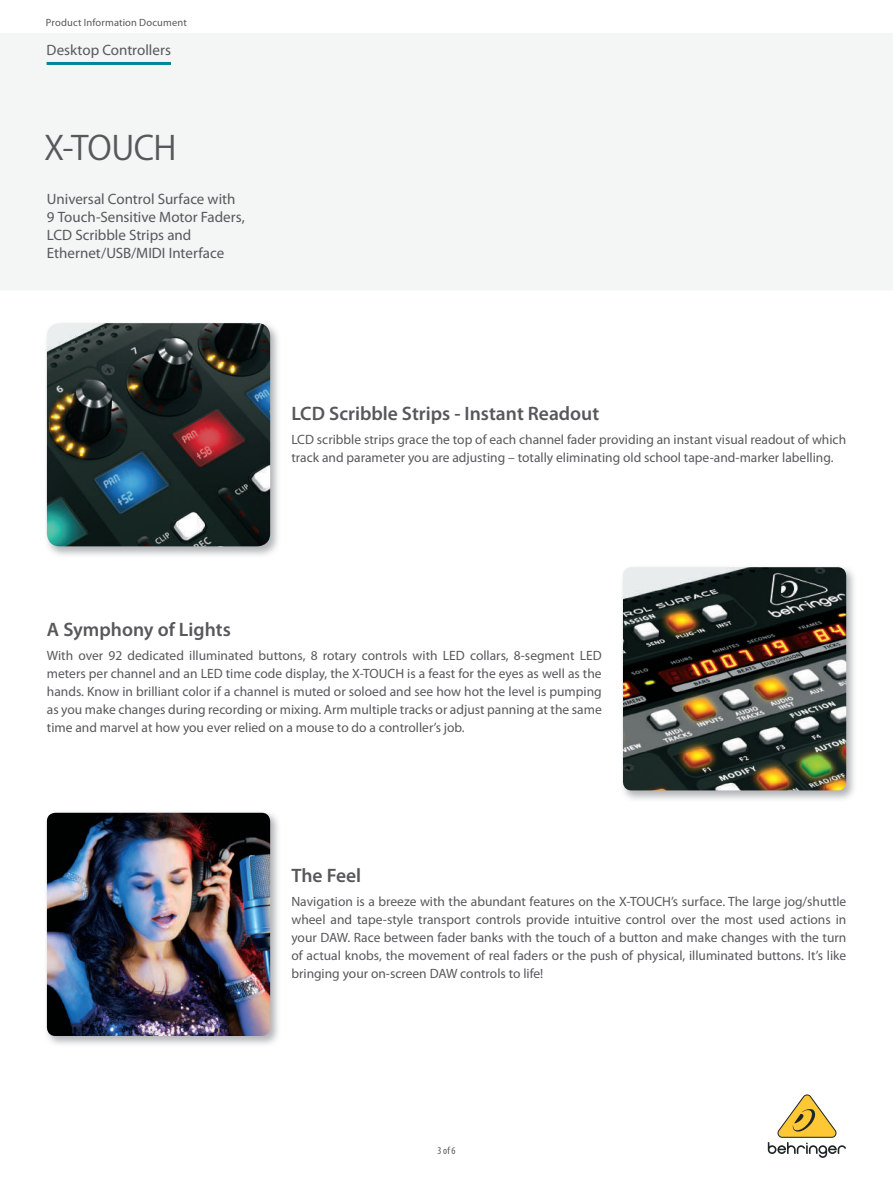
<style>
.page{position:relative;width:893px;height:1188px;background:#fff}
.page>*{position:absolute;margin:0;border:0;box-sizing:border-box;transform-origin:0 0}
.t1{font:33px "Koz Go Pro Regular 90 pv RKSJ H";letter-spacing:-.02em;color:#57585a}
.t2{font:600 19.5px "Myriad Pro";color:#57585a}
.t3{font:15px/18px "Myriad Pro";color:#57585a}
.t4{font:13.5px/18px "Myriad Pro";color:#57585a;text-align:justify}
.t5{font:10.5px "Myriad Pro";letter-spacing:.015em;color:#57585a}
.t6{font:condensed 10.5px "Myriad Pro";color:#57585a}
</style>
<div class="page">
<svg style="left:768px;top:1094px;width:78px;height:64px"></svg>
<img style="left:45px;top:322px;width:235px;height:234px">
<img style="left:47px;top:323px;width:223px;height:223px;border-radius:13px">
<hr style="left:47px;top:62px;width:124px;height:3px;background:#008698">
<img style="left:622px;top:566px;width:234px;height:234px">
<img style="left:623px;top:567px;width:223px;height:223px;border-radius:9px">
<img style="left:46px;top:812px;width:232px;height:233px">
<img style="left:47px;top:813px;width:223px;height:223px;border-radius:9px">
<p class="t5" style="left:46px;top:18px;width:142px">Product Information Document</p>
<p class="t3" style="left:47px;top:42px;width:126px">Desktop Controllers</p>
<h1 class="t1" style="left:44px;top:135px;width:134px">X-TOUCH</h1>
<p class="t3" style="left:47px;top:191px;width:200px">Universal Control Surface with<br>9 Touch-Sensitive Motor Faders,<br>LCD Scribble Strips and<br>Ethernet/USB/MIDI Interface</p>
<h2 class="t2" style="left:291px;top:406px;width:309px">LCD Scribble Strips - Instant Readout</h2>
<p class="t4" style="left:291px;top:432px;width:556px">LCD scribble strips grace the top of each channel fader providing an instant visual readout of which track and parameter you are adjusting – totally eliminating old school tape-and-marker labelling.</p>
<h2 class="t2" style="left:47px;top:622px;width:185px">A Symphony of Lights</h2>
<p class="t4" style="left:47px;top:648px;width:556px">With over 92 dedicated illuminated buttons, 8 rotary controls with LED collars, 8-segment LED meters per channel and an LED time code display, the X-TOUCH is a feast for the eyes as well as the hands. Know in brilliant color if a channel is muted or soloed and see how hot the level is pumping as you make changes during recording or mixing. Arm multiple tracks or adjust panning at the same time and marvel at how you ever relied on a mouse to do a controller’s job.</p>
<h2 class="t2" style="left:291px;top:868px;width:71px">The Feel</h2>
<p class="t4" style="left:291px;top:894px;width:556px">Navigation is a breeze with the abundant features on the X-TOUCH’s surface. The large jog/shuttle wheel and tape-style transport controls provide intuitive control over the most used actions in your DAW. Race between fader banks with the touch of a button and make changes with the turn of actual knobs, the movement of real faders or the push of physical, illuminated buttons. It’s like bringing your on-screen DAW controls to life!</p>
<p class="t6" style="left:437px;top:1147px;width:20px">3 of 6</p>
</div>
